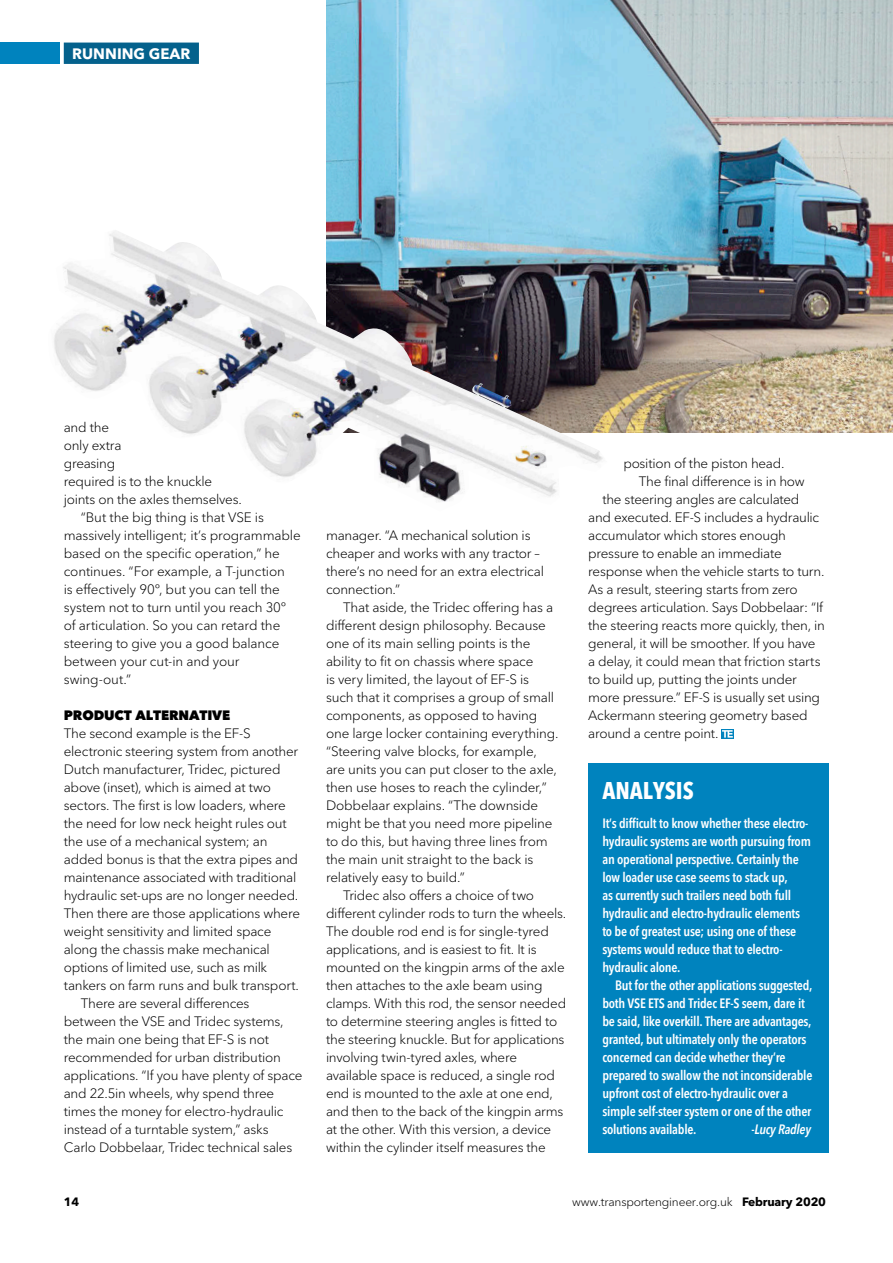
<style>
.page{position:relative;width:893px;height:1263px;background:#fff}
.page>*{position:absolute;margin:0;border:0;box-sizing:border-box;transform-origin:0 0}
.t1{font:700 condensed 24px "Avenir Next LT Pro";color:#fff}
.t2{font:700 15px "Avenir Next LT Pro";color:#fff}
.t3{font:300 13.5px/18px "Avenir Next LT Pro";letter-spacing:-.015em;color:#000}
.t4{font:600 condensed 13.5px/18px "Avenir Next LT Pro";letter-spacing:-.02em;color:#fff}
.t5{font:800 13.5px "Avenir Next LT Pro";letter-spacing:-.01em;color:#000}
.t6{font:italic 600 condensed 13.5px "Avenir Next LT Pro";letter-spacing:-.02em;color:#fff}
.t7{font:300 12px "Avenir Next LT Pro";letter-spacing:-.015em;color:#000}
.t8{font:700 12px "Avenir Next LT Pro";color:#000}
.s1{font-style:normal}
.s2{font-weight:700}
</style>
<div class="page">
<div style="left:0;top:43px;width:60px;height:21px;background:#0083be"></div>
<div style="left:64px;top:43px;width:135px;height:21px;background:#04618c"></div>
<svg style="left:721px;top:729px;width:12px;height:10px"></svg>
<svg style="left:722px;top:730px;width:11px;height:7px"></svg>
<div style="left:588px;top:763px;width:241px;height:389px;background:#0083be"></div>
<img style="left:326px;top:0;width:567px;height:432px">
<img style="left:54px;top:230px;width:553px;height:272px">
<p class="t2" style="left:72px;top:44px;width:120px">RUNNING GEAR</p>
<p class="t3" style="left:64px;top:418px;width:47px">and the</p>
<p class="t3" style="left:64px;top:436px;width:59px">only extra</p>
<p class="t3" style="left:64px;top:454px;width:53px">greasing</p>
<p class="t3" style="left:64px;top:472px;width:150px">required is to the knuckle</p>
<p class="t3" style="left:64px;top:490px;width:180px">joints on the axles themselves.</p>
<p class="t3" style="left:81px;top:508px;width:185px">“But the big thing is that VSE is</p>
<p class="t3" style="left:64px;top:526px;width:238px">massively intelligent; it’s programmable</p>
<p class="t3" style="left:64px;top:544px;width:218px">based on the specific operation,” he</p>
<p class="t3" style="left:64px;top:562px;width:223px">continues. “For example, a T-junction</p>
<p class="t3" style="left:64px;top:580px;width:218px">is effectively 90º, but you can tell the</p>
<p class="t3" style="left:64px;top:598px;width:224px">system not to turn until you reach 30º</p>
<p class="t3" style="left:64px;top:616px;width:218px">of articulation. So you can retard the</p>
<p class="t3" style="left:64px;top:634px;width:217px">steering to give you a good balance</p>
<p class="t3" style="left:64px;top:652px;width:177px">between your cut-in and your</p>
<p class="t3" style="left:64px;top:670px;width:69px">swing-out.”</p>
<p class="t5" style="left:64px;top:707px;width:168px">PRODUCT ALTERNATIVE</p>
<p class="t3" style="left:64px;top:724px;width:188px">The second example is the EF-S</p>
<p class="t3" style="left:64px;top:742px;width:236px">electronic steering system from another</p>
<p class="t3" style="left:64px;top:760px;width:218px">Dutch manufacturer, Tridec, pictured</p>
<p class="t3" style="left:64px;top:778px;width:209px">above (inset), which is aimed at two</p>
<p class="t3" style="left:64px;top:796px;width:224px">sectors. The first is low loaders, where</p>
<p class="t3" style="left:64px;top:814px;width:224px">the need for low neck height rules out</p>
<p class="t3" style="left:64px;top:832px;width:205px">the use of a mechanical system; an</p>
<p class="t3" style="left:64px;top:850px;width:236px">added bonus is that the extra pipes and</p>
<p class="t3" style="left:64px;top:868px;width:234px">maintenance associated with traditional</p>
<p class="t3" style="left:64px;top:886px;width:236px">hydraulic set-ups are no longer needed.</p>
<p class="t3" style="left:64px;top:904px;width:238px">Then there are those applications where</p>
<p class="t3" style="left:64px;top:922px;width:209px">weight sensitivity and limited space</p>
<p class="t3" style="left:64px;top:940px;width:208px">along the chassis make mechanical</p>
<p class="t3" style="left:64px;top:958px;width:205px">options of limited use, such as milk</p>
<p class="t3" style="left:64px;top:976px;width:237px">tankers on farm runs and bulk transport.</p>
<p class="t3" style="left:81px;top:994px;width:170px">There are several differences</p>
<p class="t3" style="left:64px;top:1012px;width:221px">between the VSE and Tridec systems,</p>
<p class="t3" style="left:64px;top:1030px;width:207px">the main one being that EF-S is not</p>
<p class="t3" style="left:64px;top:1048px;width:219px">recommended for urban distribution</p>
<p class="t3" style="left:64px;top:1066px;width:240px">applications. “If you have plenty of space</p>
<p class="t3" style="left:64px;top:1084px;width:212px">and 22.5in wheels, why spend three</p>
<p class="t3" style="left:64px;top:1102px;width:221px">times the money for electro-hydraulic</p>
<p class="t3" style="left:64px;top:1120px;width:206px">instead of a turntable system,” asks</p>
<p class="t3" style="left:64px;top:1138px;width:230px">Carlo Dobbelaar, Tridec technical sales</p>
<p class="t3" style="left:326px;top:526px;width:219px">manager. “A mechanical solution is cheaper and works with any tractor – there’s no need for an extra electrical connection.”</p>
<p class="t3" style="left:343px;top:598px;width:212px">That aside, the Tridec offering has a</p>
<p class="t3" style="left:326px;top:616px;width:221px">different design philosophy. Because</p>
<p class="t3" style="left:326px;top:634px;width:206px">one of its main selling points is the</p>
<p class="t3" style="left:326px;top:652px;width:209px">ability to fit on chassis where space</p>
<p class="t3" style="left:326px;top:670px;width:205px">is very limited, the layout of EF-S is</p>
<p class="t3" style="left:326px;top:688px;width:229px">such that it comprises a group of small</p>
<p class="t3" style="left:326px;top:706px;width:213px">components, as opposed to having</p>
<p class="t3" style="left:326px;top:724px;width:234px">one large locker containing everything.</p>
<p class="t3" style="left:326px;top:742px;width:212px">“Steering valve blocks, for example,</p>
<p class="t3" style="left:326px;top:760px;width:232px">are units you can put closer to the axle,</p>
<p class="t3" style="left:326px;top:778px;width:222px">then use hoses to reach the cylinder,”</p>
<p class="t3" style="left:326px;top:796px;width:214px">Dobbelaar explains. “The downside</p>
<p class="t3" style="left:326px;top:814px;width:228px">might be that you need more pipeline</p>
<p class="t3" style="left:326px;top:832px;width:223px">to do this, but having three lines from</p>
<p class="t3" style="left:326px;top:850px;width:209px">the main unit straight to the back is</p>
<p class="t3" style="left:326px;top:868px;width:140px">relatively easy to build.”</p>
<p class="t3" style="left:343px;top:886px;width:193px">Tridec also offers a choice of two</p>
<p class="t3" style="left:326px;top:904px;width:242px">different cylinder rods to turn the wheels.</p>
<p class="t3" style="left:326px;top:922px;width:224px">The double rod end is for single-tyred</p>
<p class="t3" style="left:326px;top:940px;width:212px">applications, and is easiest to fit. It is</p>
<p class="t3" style="left:326px;top:958px;width:240px">mounted on the kingpin arms of the axle</p>
<p class="t3" style="left:326px;top:976px;width:218px">then attaches to the axle beam using</p>
<p class="t3" style="left:326px;top:994px;width:242px">clamps. With this rod, the sensor needed</p>
<p class="t3" style="left:326px;top:1012px;width:233px">to determine steering angles is fitted to</p>
<p class="t3" style="left:326px;top:1030px;width:240px">the steering knuckle. But for applications</p>
<p class="t3" style="left:326px;top:1048px;width:192px">involving twin-tyred axles, where</p>
<p class="t3" style="left:326px;top:1066px;width:231px">available space is reduced, a single rod</p>
<p class="t3" style="left:326px;top:1084px;width:228px">end is mounted to the axle at one end,</p>
<p class="t3" style="left:326px;top:1102px;width:239px">and then to the back of the kingpin arms</p>
<p class="t3" style="left:326px;top:1120px;width:227px">at the other. With this version, a device</p>
<p class="t3" style="left:326px;top:1138px;width:221px">within the cylinder itself measures the</p>
<p class="t3" style="left:623px;top:454px;width:163px">position of the piston head.</p>
<p class="t3" style="left:639px;top:472px;width:167px">The final difference is in how</p>
<p class="t3" style="left:602px;top:490px;width:199px">the steering angles are calculated</p>
<p class="t3" style="left:588px;top:508px;width:233px">and executed. EF-S includes a hydraulic</p>
<p class="t3" style="left:588px;top:526px;width:199px">accumulator which stores enough</p>
<p class="t3" style="left:588px;top:544px;width:195px">pressure to enable an immediate</p>
<p class="t3" style="left:588px;top:562px;width:238px">response when the vehicle starts to turn.</p>
<p class="t3" style="left:588px;top:580px;width:211px">As a result, steering starts from zero</p>
<p class="t3" style="left:588px;top:598px;width:236px">degrees articulation. Says Dobbelaar: “If</p>
<p class="t3" style="left:588px;top:616px;width:238px">the steering reacts more quickly, then, in</p>
<p class="t3" style="left:588px;top:634px;width:229px">general, it will be smoother. If you have</p>
<p class="t3" style="left:588px;top:652px;width:234px">a delay, it could mean that friction starts</p>
<p class="t3" style="left:588px;top:670px;width:210px">to build up, putting the joints under</p>
<p class="t3" style="left:588px;top:688px;width:233px">more pressure.” EF-S is usually set using</p>
<p class="t3" style="left:588px;top:706px;width:221px">Ackermann steering geometry based</p>
<p class="t3" style="left:588px;top:724px;width:132px">around a centre point.</p>
<h1 class="t1" style="left:602px;top:776px;width:93px">ANALYSIS</h1>
<p class="t4" style="left:602px;top:814px;width:210px">It’s difficult to know whether these electro&shy;hydraulic systems are worth pursuing from an operational perspective. Certainly the low loader use case seems to stack up,<br>as currently such trailers need both full hydraulic and electro-hydraulic elements to be of greatest use; using one of these systems would reduce that to electro&shy;hydraulic alone.</p>
<p class="t4" style="left:602px;top:976px;width:211px;text-indent:13px">But for the other applications suggested, both VSE ETS and Tridec EF-S seem, dare it be said, like overkill. There are advantages, granted, but ultimately only the operators concerned can decide whether they’re prepared to swallow the not inconsiderable upfront cost of electro-hydraulic over a simple self-steer system or one of the other solutions available.</p>
<p class="t6" style="left:751px;top:1121px;width:61px"><span class="s1">-</span>Lucy Radley</p>
<p class="t8" style="left:64px;top:1194px;width:17px">14</p>
<p class="t7" style="left:572px;top:1195px;width:255px">www.transportengineer.org.uk <span class="s2">February 2020</span></p>
</div>
